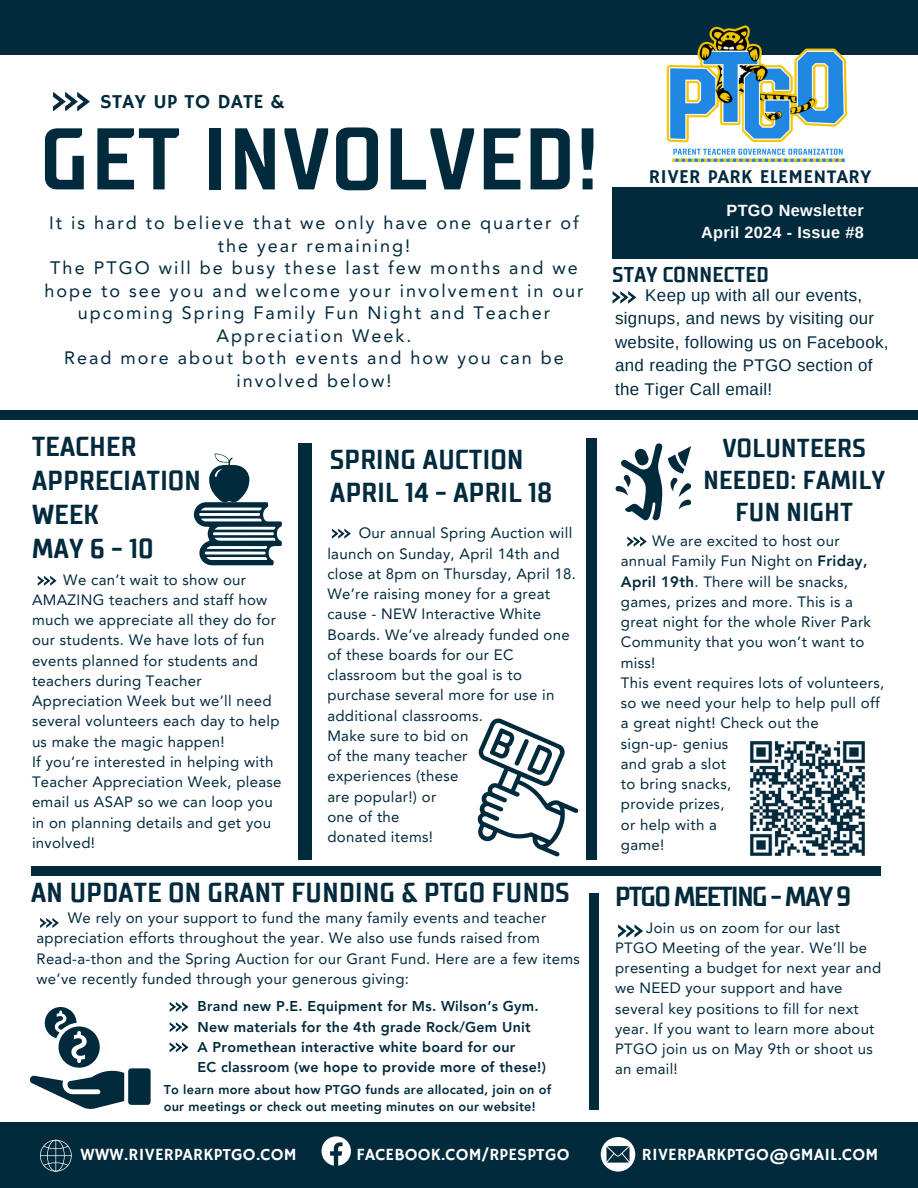
<style>
.page{position:relative;width:918px;height:1188px;background:#fff}
.page>*{position:absolute;margin:0;border:0;box-sizing:border-box;transform-origin:0 0}
.t1{font:700 87.3px "TT Supermolot Condensed";letter-spacing:.025em;color:#022a3d}
.t2{font:700 27.3px/33.8px "TT Supermolot Condensed";letter-spacing:.015em;color:#022a3d}
.t3{font:700 27.3px "TT Supermolot Condensed";letter-spacing:-.045em;color:#022a3d}
.t4{font:700 25.95px/32px "TT Supermolot Condensed";letter-spacing:.015em;color:#022a3d;text-align:center}
.t5{font:700 21.3px "TT Supermolot Condensed";letter-spacing:.015em;color:#022a3d}
.t6{font:20.1px "Hammersmith One";letter-spacing:.02em;color:#022a3d}
.t7{font:19.5px "Hammersmith One";letter-spacing:.015em;color:#022a3d}
.t8{font:18px/22.5px "Avenir LT Pro";letter-spacing:.11em;color:#022a3d;text-align:center}
.t9{font:17.1px "Hammersmith One";letter-spacing:.015em;color:#fff}
.t10{font:16.95px/23.5px "Arimo";letter-spacing:.02em;color:#022a3d}
.t11{font:700 16.2px/22.5px "Arimo";letter-spacing:.02em;color:#fff;text-align:right}
.t12{font:15px/20.2px "Avenir LT Pro";letter-spacing:.02em;color:#022a3d}
.t13{font:800 14.25px "Avenir LT Pro";letter-spacing:.02em;color:#022a3d}
.t14{font:800 12.75px/17px "Avenir LT Pro";letter-spacing:.02em;color:#022a3d}
.s1{font-weight:800}
</style>
<div class="page">
<div style="left:0;top:410px;width:918px;height:10px;background:#022a3d"></div>
<svg style="left:53px;top:92px;width:37px;height:19px"></svg>
<div style="left:0;top:0;width:918px;height:55px;background:#022a3d"></div>
<div style="left:0;top:1122px;width:918px;height:66px;background:#022a3d"></div>
<div style="left:31px;top:867px;width:850px;height:9px;background:#022a3d"></div>
<div style="left:612px;top:188px;width:306px;height:71px;background:#022a3d"></div>
<div style="left:586px;top:438px;width:10px;height:422px;background:#022a3d"></div>
<img style="left:666px;top:25px;width:182px;height:137px">
<svg style="left:613px;top:291px;width:23px;height:12px"></svg>
<svg style="left:618px;top:924px;width:25px;height:14px"></svg>
<svg style="left:40px;top:1140px;width:31px;height:31px"></svg>
<svg style="left:601px;top:1137px;width:34px;height:35px"></svg>
<svg style="left:322px;top:1136px;width:29px;height:30px"></svg>
<div style="left:298px;top:443px;width:14px;height:417px;background:#022a3d"></div>
<svg style="left:627px;top:536px;width:19px;height:10px"></svg>
<svg style="left:38px;top:576px;width:19px;height:10px"></svg>
<svg style="left:193px;top:453px;width:89px;height:113px"></svg>
<svg style="left:668px;top:446px;width:23px;height:63px"></svg>
<svg style="left:616px;top:443px;width:46px;height:77px"></svg>
<svg style="left:478px;top:719px;width:100px;height:137px"></svg>
<svg style="left:332px;top:529px;width:19px;height:10px"></svg>
<div style="left:589px;top:893px;width:9px;height:216px;background:#022a3d"></div>
<svg style="left:30px;top:1007px;width:121px;height:102px"></svg>
<svg style="left:40px;top:918px;width:19px;height:10px"></svg>
<svg style="left:170px;top:1002px;width:19px;height:10px"></svg>
<svg style="left:170px;top:1022px;width:19px;height:10px"></svg>
<svg style="left:170px;top:1042px;width:19px;height:10px"></svg>
<img style="left:750px;top:741px;width:115px;height:115px">
<p class="t6" style="left:100px;top:90px;width:186px">STAY UP TO DATE &amp;</p>
<p class="t1" style="left:41px;top:102px;width:560px">GET INVOLVED!</p>
<p class="t8" style="left:49px;top:214px;width:531px">It is hard to believe that we only have one quarter of the year remaining!</p>
<p class="t8" style="left:45px;top:259px;width:540px">The PTGO will be busy these last few months and we hope to see you and welcome your involvement in our upcoming Spring Family Fun Night and Teacher Appreciation Week.</p>
<p class="t8" style="left:64px;top:349px;width:501px">Read more about both events and how you can be involved below!</p>
<p class="t2" style="left:32px;top:430px;width:170px">TEACHER<br>APPRECIATION<br>WEEK<br>MAY 6 - 10</p>
<p class="t12" style="left:32px;top:571px;width:249px;text-indent:31px">We can’t wait to show our<br>AMAZING teachers and staff how much we appreciate all they do for our students. We have lots of fun events planned for students and teachers during Teacher<br>Appreciation Week but we’ll need several volunteers each day to help us make the magic happen!</p>
<h2 class="t12" style="left:32px;top:753px;width:251px">If you’re interested in helping with<br>Teacher Appreciation Week, please email us ASAP so we can loop you in on planning details and get you involved!</h2>
<p class="t2" style="left:330px;top:442px;width:223px">SPRING AUCTION<br>APRIL 14 - APRIL 18</p>
<h3 class="t12" style="left:327px;top:524px;width:250px;text-indent:31px">Our annual Spring Auction will launch on Sunday, April 14th and close at 8pm on Thursday, April 18.<br>We’re raising money for a great cause - NEW Interactive White<br>Boards. We’ve already funded one of these boards for our EC classroom but the goal is to purchase several more for use in additional classrooms.</h3>
<p class="t12" style="left:327px;top:727px;width:142px">Make sure to bid on</p>
<p class="t12" style="left:327px;top:747px;width:142px">of the many teacher</p>
<p class="t12" style="left:327px;top:767px;width:132px">experiences (these</p>
<p class="t12" style="left:327px;top:788px;width:110px">are popular!) or</p>
<h2 class="t12" style="left:327px;top:808px;width:74px">one of the</h2>
<p class="t12" style="left:327px;top:828px;width:107px">donated items!</p>
<p class="t2" style="left:31px;top:876px;width:540px">AN UPDATE ON GRANT FUNDING &amp; PTGO FUNDS</p>
<p class="t12" style="left:37px;top:909px;width:545px;text-indent:31px">We rely on your support to fund the many family events and teacher appreciation efforts throughout the year. We also use funds raised from Read-a-thon and the Spring Auction for our Grant Fund. Here are a few items we’ve recently funded through your generous giving:</p>
<p class="t13" style="left:198px;top:1001px;width:343px">Brand new P.E. Equipment for Ms. Wilson’s Gym.</p>
<p class="t13" style="left:198px;top:1021px;width:335px">New materials for the 4th grade Rock/Gem Unit</p>
<h2 class="t13" style="left:198px;top:1042px;width:319px">A Promethean interactive white board for our</h2>
<h2 class="t13" style="left:198px;top:1061px;width:350px">EC classroom (we hope to provide more of these!)</h2>
<p class="t14" style="left:164px;top:1082px;width:389px">To learn more about how PTGO funds are allocated, join on of our meetings or check out meeting minutes on our website!</p>
<p class="t7" style="left:649px;top:165px;width:224px">RIVER PARK ELEMENTARY</p>
<p class="t11" style="left:701px;top:199px;width:164px">PTGO Newsletter<br>April 2024 - Issue #8</p>
<h2 class="t5" style="left:612px;top:260px;width:158px">STAY CONNECTED</h2>
<p class="t10" style="left:645px;top:283px;width:218px">Keep up with all our events,</p>
<p class="t10" style="left:615px;top:307px;width:261px">signups, and news by visiting our</p>
<p class="t10" style="left:615px;top:330px;width:275px">website, following us on Facebook, and reading the PTGO section of the Tiger Call email!</p>
<p class="t4" style="left:703px;top:432px;width:183px">VOLUNTEERS<br>NEEDED: FAMILY<br>FUN NIGHT</p>
<p class="t12" style="left:621px;top:532px;width:252px;text-indent:31px">We are excited to host our annual Family Fun Night on <span class="s1">Friday,<br>April 19th</span>. There will be snacks, games, prizes and more. This is a great night for the whole River Park<br>Community that you won’t want to miss!</p>
<h4 class="t12" style="left:621px;top:674px;width:265px">This event requires lots of volunteers, so we need your help to help pull off a great night! Check out the</h4>
<h1 class="t12" style="left:621px;top:735px;width:109px">sign-up- genius</h1>
<h4 class="t12" style="left:621px;top:755px;width:107px">and grab a slot</h4>
<h6 class="t12" style="left:621px;top:775px;width:112px">to bring snacks,</h6>
<p class="t12" style="left:621px;top:796px;width:105px">provide prizes,</p>
<p class="t12" style="left:621px;top:816px;width:98px">or help with a</p>
<p class="t12" style="left:621px;top:836px;width:45px">game!</p>
<p class="t3" style="left:615px;top:879px;width:237px">PTGO MEETING - MAY 9</p>
<p class="t12" style="left:615px;top:919px;width:268px;text-indent:31px">Join us on zoom for our last<br>PTGO Meeting of the year. We’ll be presenting a budget for next year and we NEED your support and have several key positions to fill for next year. If you want to learn more about<br>PTGO join us on May 9th or shoot us an email!</p>
<p class="t9" style="left:81px;top:1144px;width:218px">WWW.RIVERPARKPTGO.COM</p>
<p class="t9" style="left:356px;top:1144px;width:215px">FACEBOOK.COM/RPESPTGO</p>
<p class="t9" style="left:642px;top:1145px;width:238px">RIVERPARKPTGO@GMAIL.COM</p>
</div>
